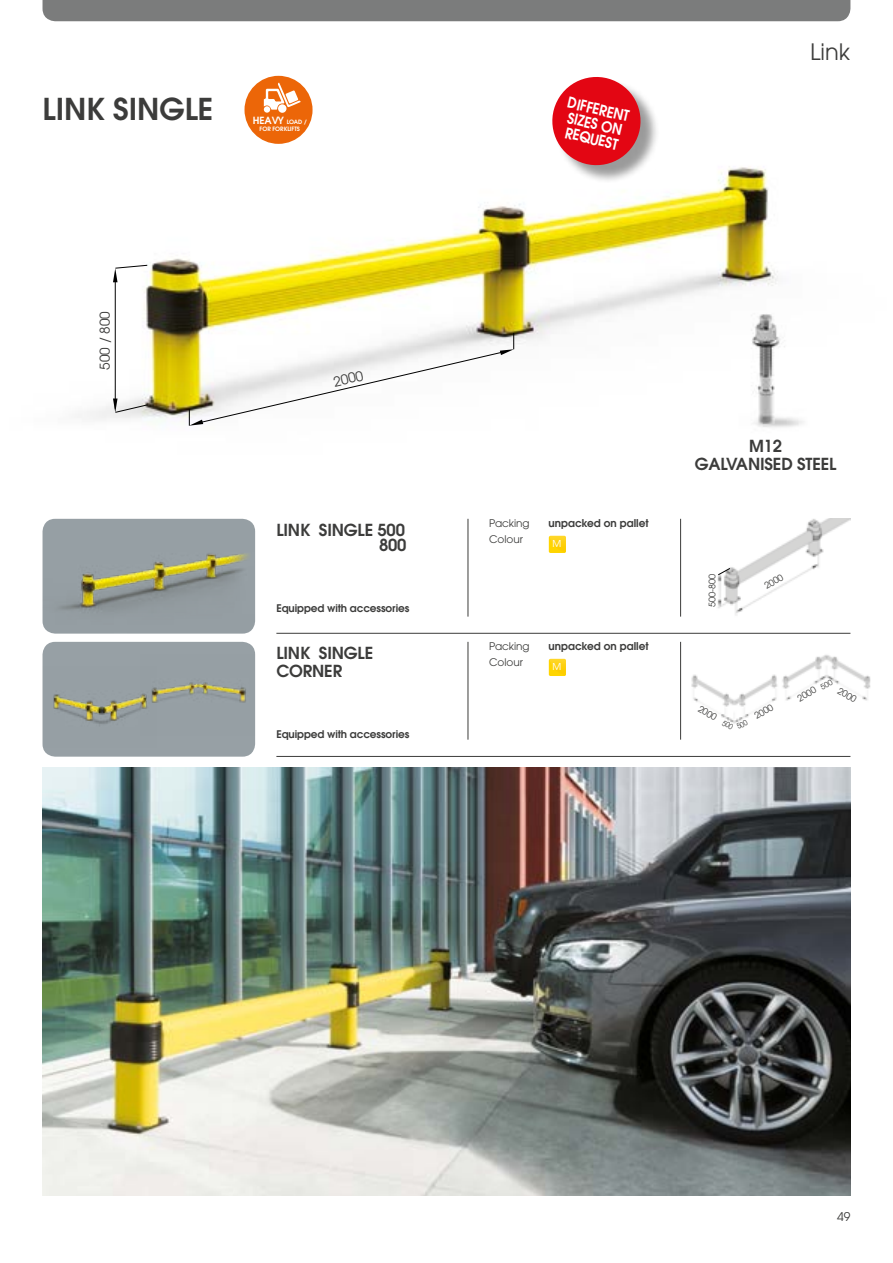
<style>
.page{position:relative;width:893px;height:1263px;background:#fff}
.page>*{position:absolute;margin:0;border:0;box-sizing:border-box;transform-origin:0 0}
.t1{font:600 30px "Avant Garde";color:#3c3c3b}
.t2{font:22.5px "Avant Garde";color:#3c3c3b}
.t3{font:600 16.5px/18px "Avant Garde";letter-spacing:-.01em;color:#3c3c3b}
.t4{font:600 15px/15px "Avant Garde";color:#fff;scale:.9 1}
.t5{font:13.5px "Avant Garde";color:#3c3c3b}
.t6{font:12px "Avant Garde";color:#3c3c3b}
.t7{font:600 10.65px "Avant Garde";color:#3c3c3b}
.t8{font:600 10.5px "Avant Garde";letter-spacing:-.01em;color:#3c3c3b}
.t9{font:10.5px "Avant Garde";color:#3c3c3b}
.t10{font:600 9.9px "Avant Garde";color:#fff}
.t11{font:9.45px "ITC Avant Garde Std";color:#fff}
.t12{font:9px "Avant Garde";color:#3c3c3b}
.t13{font:600 5.85px "Avant Garde";color:#fff}
.s1{font-size:5.85px}
</style>
<div class="page">
<img style="left:42px;top:0;width:809px;height:613px">
<svg style="left:189px;top:333px;width:325px;height:93px"></svg>
<hr style="left:115px;top:277px;width:1px;height:132px;background:#000">
<svg style="left:113px;top:265px;width:35px;height:17px"></svg>
<svg style="left:113px;top:398px;width:35px;height:15px"></svg>
<div style="left:43px;top:642px;width:212px;height:115px;background:#97a0a5;border-radius:13px"></div>
<img style="left:43px;top:519px;width:212px;height:115px">
<hr style="left:680px;top:642px;width:1px;height:98px;background:#3c3c3b">
<hr style="left:680px;top:519px;width:1px;height:98px;background:#3c3c3b">
<hr style="left:468px;top:642px;width:1px;height:98px;background:#3c3c3b">
<hr style="left:468px;top:519px;width:1px;height:98px;background:#3c3c3b">
<hr style="left:276px;top:756px;width:574px;height:1px;background:#3c3c3b">
<hr style="left:276px;top:633px;width:574px;height:1px;background:#3c3c3b">
<div style="left:554px;top:79px;width:105px;height:105px;background:#000;opacity:.4"></div>
<svg style="left:546px;top:71px;width:101px;height:100px"></svg>
<div style="left:549px;top:659px;width:17px;height:17px;background:#ffd500;border-radius:2px"></div>
<img style="left:549px;top:659px;width:17px;height:9px">
<div style="left:549px;top:536px;width:17px;height:17px;background:#ffd500;border-radius:2px"></div>
<img style="left:549px;top:536px;width:17px;height:9px">
<img style="left:43px;top:768px;width:807px;height:428px">
<div style="left:244px;top:76px;width:69px;height:68px;background:#ec6608;border-radius:50%"></div>
<div style="left:278px;top:104px;width:8px;height:9px;background:#fff;border-radius:50%"></div>
<svg style="left:264px;top:83px;width:37px;height:27px"></svg>
<div style="left:264px;top:106px;width:6px;height:7px;background:#fff;border-radius:50%"></div>
<img style="left:687px;top:518px;width:163px;height:97px">
<img style="left:717px;top:302px;width:104px;height:153px">
<svg style="left:718px;top:568px;width:12px;height:7px"></svg>
<div style="left:43px;top:0;width:807px;height:21px;background:#7b7c7c"></div>
<img style="left:42px;top:667px;width:99px;height:80px">
<img style="left:141px;top:682px;width:105px;height:27px">
<img style="left:691px;top:674px;width:87px;height:45px">
<img style="left:782px;top:655px;width:88px;height:46px">
<svg style="left:820px;top:679px;width:13px;height:11px"></svg>
<svg style="left:727px;top:719px;width:16px;height:5px"></svg>
<h1 class="t1" style="left:43px;top:89px;width:173px">LINK SINGLE</h1>
<p class="t4" style="left:570px;top:95px;width:71px;rotate:13deg">DIFFERENT<br>SIZES ON<br>REQUEST</p>
<p class="t10" style="left:253px;top:114px;width:56px">HEAVY <span class="s1">LOAD /</span></p>
<p class="t13" style="left:260px;top:125px;width:42px">FOR FORKLIFTS</p>
<h2 class="t2" style="left:810px;top:39px;width:41px">Link</h2>
<p class="t5" style="left:97px;top:369px;width:60px;rotate:-90deg">500 / 800</p>
<p class="t5" style="left:332px;top:374px;width:31px;rotate:-13deg">2000</p>
<p class="t3" style="left:276px;top:522px;width:131px;line-height:15px;text-align:right">LINK SINGLE 500<br>800</p>
<p class="t8" style="left:276px;top:601px;width:134px">Equipped with accessories</p>
<p class="t3" style="left:276px;top:643px;width:98px">LINK SINGLE<br>CORNER</p>
<p class="t8" style="left:276px;top:727px;width:134px">Equipped with accessories</p>
<p class="t9" style="left:489px;top:517px;width:42px">Packing</p>
<p class="t7" style="left:549px;top:516px;width:102px">unpacked on pallet</p>
<p class="t9" style="left:489px;top:533px;width:35px">Colour</p>
<p class="t11" style="left:553px;top:538px;width:10px">M</p>
<p class="t9" style="left:489px;top:640px;width:42px">Packing</p>
<p class="t7" style="left:549px;top:639px;width:102px">unpacked on pallet</p>
<p class="t9" style="left:489px;top:656px;width:35px">Colour</p>
<p class="t11" style="left:553px;top:661px;width:10px">M</p>
<p class="t3" style="left:695px;top:437px;width:143px;text-align:center">M12<br>GALVANISED STEEL</p>
<p class="t12" style="left:707px;top:607px;width:34px;rotate:-90deg">500-800</p>
<p class="t12" style="left:762px;top:582px;width:21px;rotate:-30deg">2000</p>
<p class="t12" style="left:702px;top:703px;width:21px;rotate:30deg">2000</p>
<p class="t12" style="left:752px;top:712px;width:21px;rotate:-30deg">2000</p>
<p class="t12" style="left:795px;top:694px;width:21px;rotate:-30deg">2000</p>
<p class="t12" style="left:841px;top:685px;width:21px;rotate:30deg">2000</p>
<p class="t6" style="left:837px;top:1210px;width:15px">49</p>
</div>
